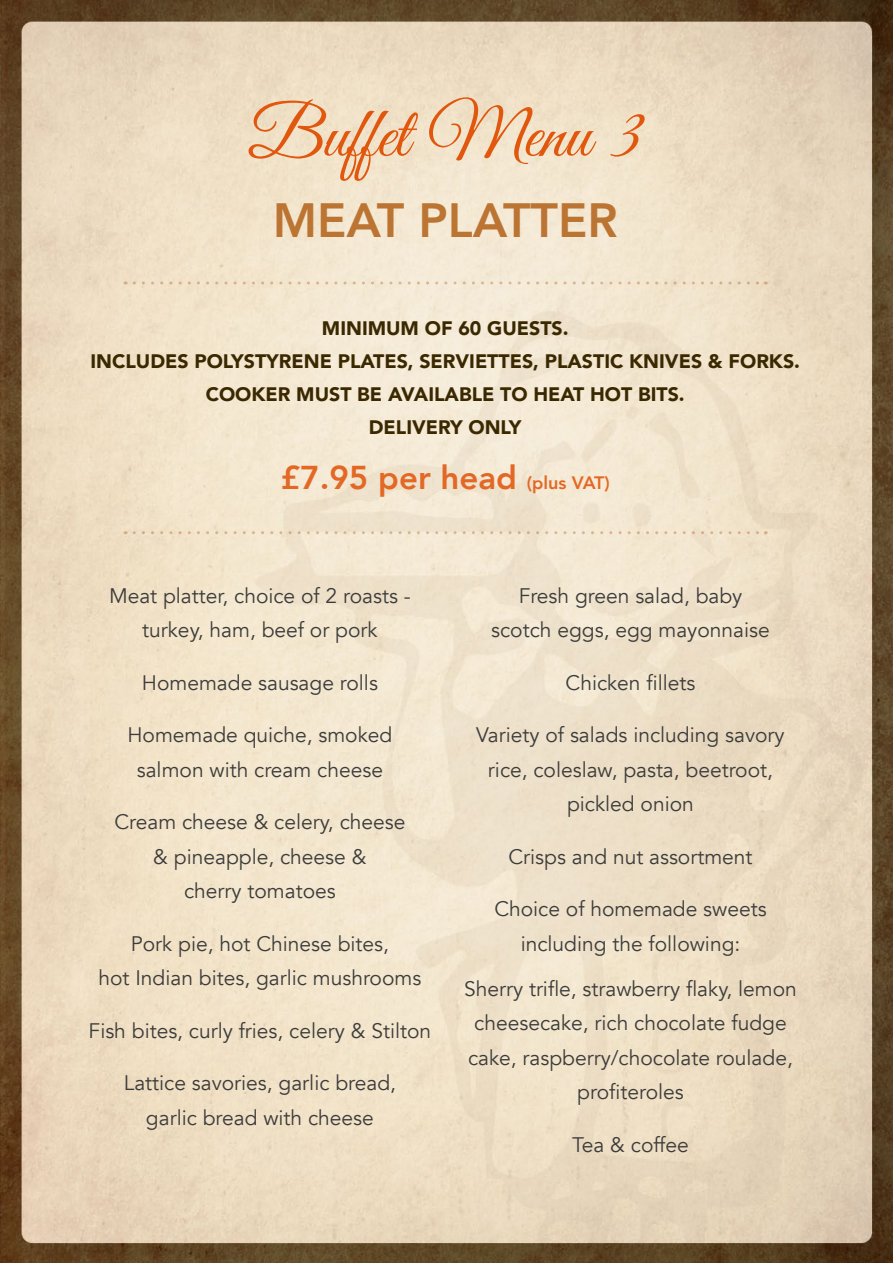
<style>
.page{position:relative;width:893px;height:1263px;background:#fff}
.page>*{position:absolute;margin:0;border:0;box-sizing:border-box;transform-origin:0 0}
.t1{font:72px "Great Vibes";color:#e0570d}
.t2{font:800 48px "Avenir";color:#bc7433}
.t3{font:800 33px "Avenir";color:#e36825}
.t4{font:21px/34.5px "Avenir";color:#3c3c3b;text-align:center}
.t5{font:900 19.5px/33px "Avenir";color:#3a2800;text-align:center}
.s1{font-size:18px}
</style>
<div class="page">
<img style="left:0;top:0;width:893px;height:1263px">
<svg style="left:134px;top:281px;width:632px;height:3px;background:#ecdac0"></svg>
<svg style="left:134px;top:531px;width:632px;height:3px;background:#ebd9be"></svg>
<h1 class="t1" style="left:248px;top:95px;width:396px">Buffet Menu 3</h1>
<h2 class="t2" style="left:273px;top:183px;width:346px">MEAT PLATTER</h2>
<p class="t5" style="left:90px;top:311px;width:711px">MINIMUM OF 60 GUESTS.<br>INCLUDES POLYSTYRENE PLATES, SERVIETTES, PLASTIC KNIVES &amp; FORKS.<br>COOKER MUST BE AVAILABLE TO HEAT HOT BITS.<br>DELIVERY ONLY</p>
<h3 class="t3" style="left:281px;top:452px;width:331px">£7.95 per head <span class="s1">(plus VAT)</span></h3>
<p class="t4" style="left:109px;top:578px;width:303px">Meat platter, choice of 2 roasts - turkey, ham, beef or pork</p>
<p class="t4" style="left:142px;top:665px;width:238px">Homemade sausage rolls</p>
<p class="t4" style="left:127px;top:718px;width:266px">Homemade quiche, smoked salmon with cream cheese</p>
<p class="t4" style="left:114px;top:805px;width:293px">Cream cheese &amp; celery, cheese &amp; pineapple, cheese &amp;<br>cherry tomatoes</p>
<p class="t4" style="left:98px;top:926px;width:324px">Pork pie, hot Chinese bites,<br>hot Indian bites, garlic mushrooms</p>
<p class="t4" style="left:89px;top:1013px;width:344px">Fish bites, curly fries, celery &amp; Stilton</p>
<p class="t4" style="left:124px;top:1066px;width:274px">Lattice savories, garlic bread, garlic bread with cheese</p>
<p class="t4" style="left:491px;top:578px;width:280px">Fresh green salad, baby scotch eggs, egg mayonnaise</p>
<p class="t4" style="left:566px;top:665px;width:131px">Chicken fillets</p>
<p class="t4" style="left:476px;top:718px;width:310px">Variety of salads including savory rice, coleslaw, pasta, beetroot, pickled onion</p>
<p class="t4" style="left:508px;top:839px;width:246px">Crisps and nut assortment</p>
<p class="t4" style="left:494px;top:892px;width:274px">Choice of homemade sweets including the following:</p>
<p class="t4" style="left:464px;top:971px;width:334px">Sherry trifle, strawberry flaky, lemon cheesecake, rich chocolate fudge cake, raspberry/chocolate roulade, profiteroles</p>
<p class="t4" style="left:572px;top:1127px;width:118px">Tea &amp; coffee</p>
</div>
